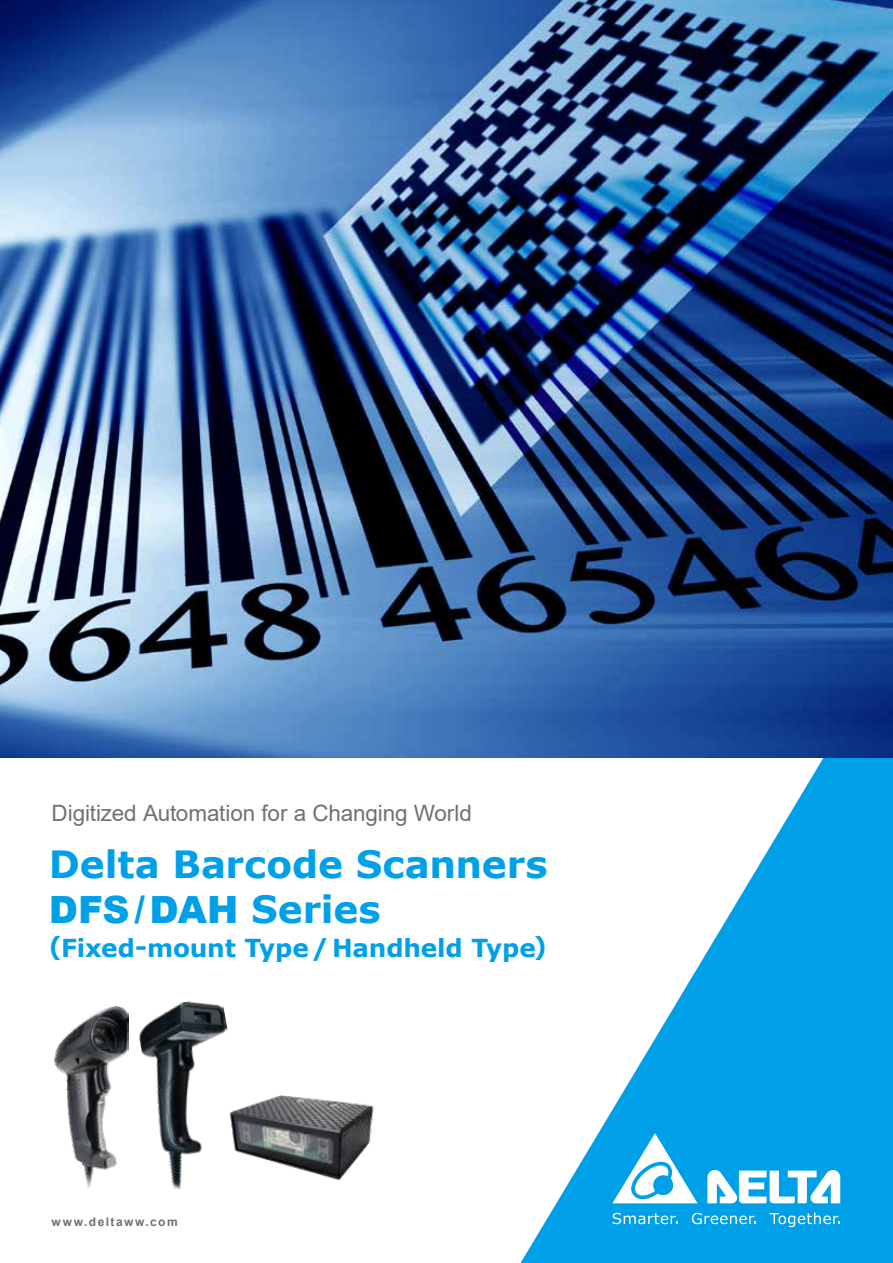
<style>
.page{position:relative;width:893px;height:1263px;background:#fff}
.page>*{position:absolute;margin:0;border:0;box-sizing:border-box;transform-origin:0 0}
.t1{font:700 37.5px "Verdana";letter-spacing:-.005em;color:#00a0e9}
.t2{font:900 37.5px "Arial";letter-spacing:-.005em;color:#00a0e9}
.t3{font:700 24.75px "Verdana";letter-spacing:-.01em;color:#00a0e9}
.t4{font:22.5px "Arial";letter-spacing:-.005em;color:#727171}
.t5{font:700 12px "Arial";letter-spacing:.125em;color:#727171}
.s1{font-family:"Verdana";font-weight:700}
</style>
<div class="page">
<svg style="left:520px;top:758px;width:373px;height:505px;fill:#00a0e9"></svg>
<svg style="left:553px;top:1097px;width:287px;height:130px"></svg>
<img style="left:0;top:0;width:893px;height:758px">
<img style="left:139px;top:1001px;width:89px;height:188px">
<img style="left:54px;top:1006px;width:74px;height:183px">
<img style="left:190px;top:1069px;width:184px;height:120px">
<p class="t4" style="left:52px;top:797px;width:422px">Digitized Automation for a Changing World</p>
<h1 class="t1" style="left:49px;top:837px;width:500px">Delta Barcode Scanners</h1>
<h1 class="t2" style="left:49px;top:882px;width:333px">DFS/DAH <span class="s1">Series</span></h1>
<p class="t3" style="left:49px;top:930px;width:500px">(Fixed-mount Type/Handheld Type)</p>
<p class="t5" style="left:52px;top:1213px;width:127px">www.deltaww.com</p>
</div>
